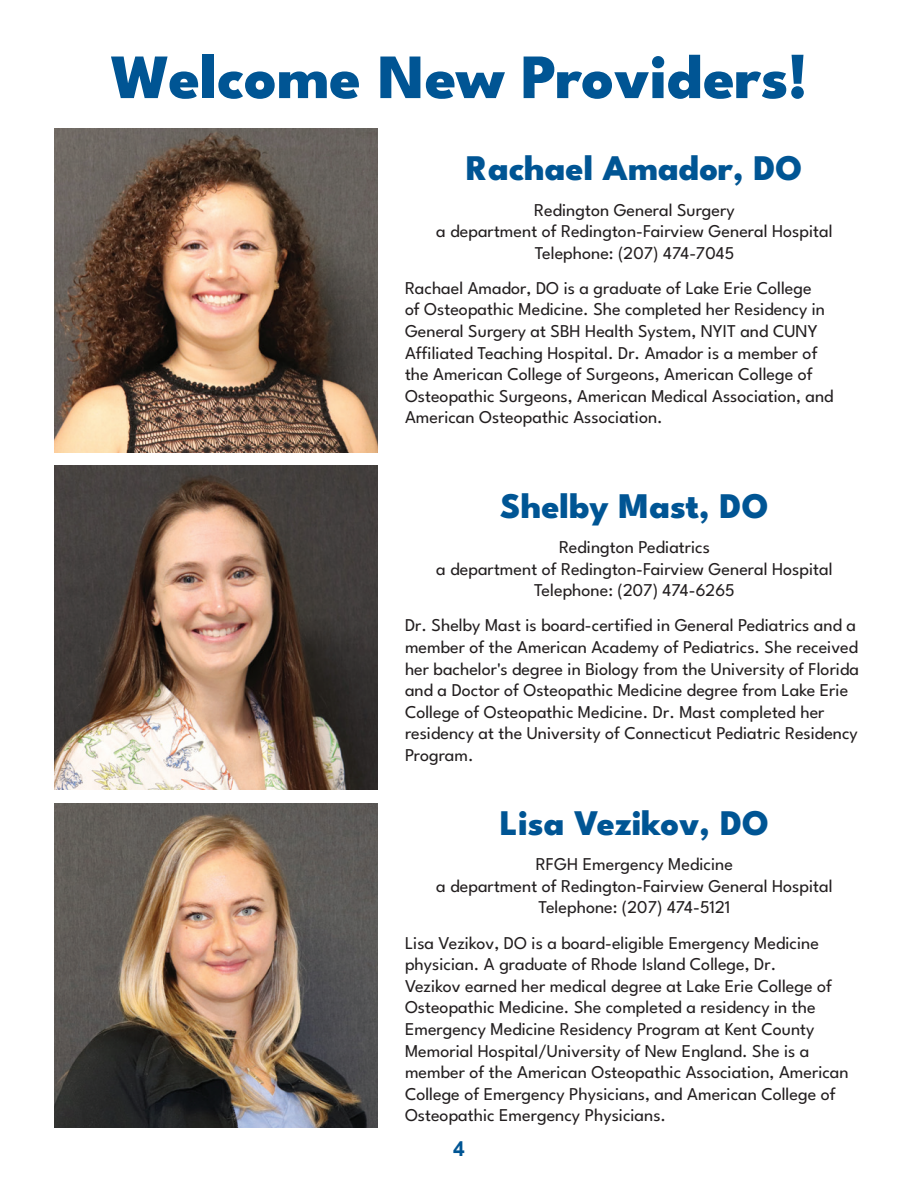
<style>
.page{position:relative;width:918px;height:1188px;background:#fff}
.page>*{position:absolute;margin:0;border:0;box-sizing:border-box;transform-origin:0 0}
.Headline{font:800 63px "League Spartan";color:#005594}
.Subhead{font:800 36px "League Spartan";color:#005594}
.t1{font:700 21px "Arial";color:#005594}
.t2{font:18px/21.6px "League Spartan";color:#231f20}
</style>
<div class="page">
<img style="left:54px;top:466px;width:324px;height:324px">
<img style="left:54px;top:803px;width:324px;height:324px">
<img style="left:54px;top:128px;width:324px;height:324px">
<p class="Headline" style="left:111px;top:27px;width:698px">Welcome New Providers!</p>
<p class="Subhead" style="left:466px;top:140px;width:338px">Rachael Amador, DO</p>
<p class="t2" style="left:534px;top:197px;width:202px">Redington General Surgery</p>
<p class="t2" style="left:436px;top:219px;width:398px">a department of Redington-Fairview General Hospital</p>
<p class="t2" style="left:535px;top:240px;width:201px">Telephone: (207) 474-7045</p>
<p class="t2" style="left:405px;top:275px;width:430px">Rachael Amador, DO is a graduate of Lake Erie College<br>of Osteopathic Medicine. She completed her Residency in General Surgery at SBH Health System, NYIT and CUNY Affiliated Teaching Hospital. Dr. Amador is a member of the American College of Surgeons, American College of Osteopathic Surgeons, American Medical Association, and American Osteopathic Association.</p>
<p class="Subhead" style="left:500px;top:477px;width:270px">Shelby Mast, DO</p>
<p class="t2" style="left:559px;top:535px;width:152px">Redington Pediatrics</p>
<p class="t2" style="left:436px;top:556px;width:398px">a department of Redington-Fairview General Hospital</p>
<p class="t2" style="left:534px;top:578px;width:202px">Telephone: (207) 474-6265</p>
<p class="t2" style="left:405px;top:613px;width:456px">Dr. Shelby Mast is board-certified in General Pediatrics and a member of the American Academy of Pediatrics. She received her bachelor's degree in Biology from the University of Florida and a Doctor of Osteopathic Medicine degree from Lake Erie College of Osteopathic Medicine. Dr. Mast completed her residency at the University of Connecticut Pediatric Residency Program.</p>
<p class="Subhead" style="left:500px;top:794px;width:271px">Lisa Vezikov, DO</p>
<p class="t2" style="left:536px;top:852px;width:199px">RFGH Emergency Medicine</p>
<p class="t2" style="left:436px;top:874px;width:398px">a department of Redington-Fairview General Hospital</p>
<p class="t2" style="left:539px;top:895px;width:193px">Telephone: (207) 474-5121</p>
<p class="t2" style="left:405px;top:930px;width:445px">Lisa Vezikov, DO is a board-eligible Emergency Medicine physician. A graduate of Rhode Island College, Dr.<br>Vezikov earned her medical degree at Lake Erie College of Osteopathic Medicine. She completed a residency in the Emergency Medicine Residency Program at Kent County Memorial Hospital/University of New England. She is a member of the American Osteopathic Association, American College of Emergency Physicians, and American College of Osteopathic Emergency Physicians.</p>
<p class="t1" style="left:453px;top:1134px;width:13px">4</p>
</div>
